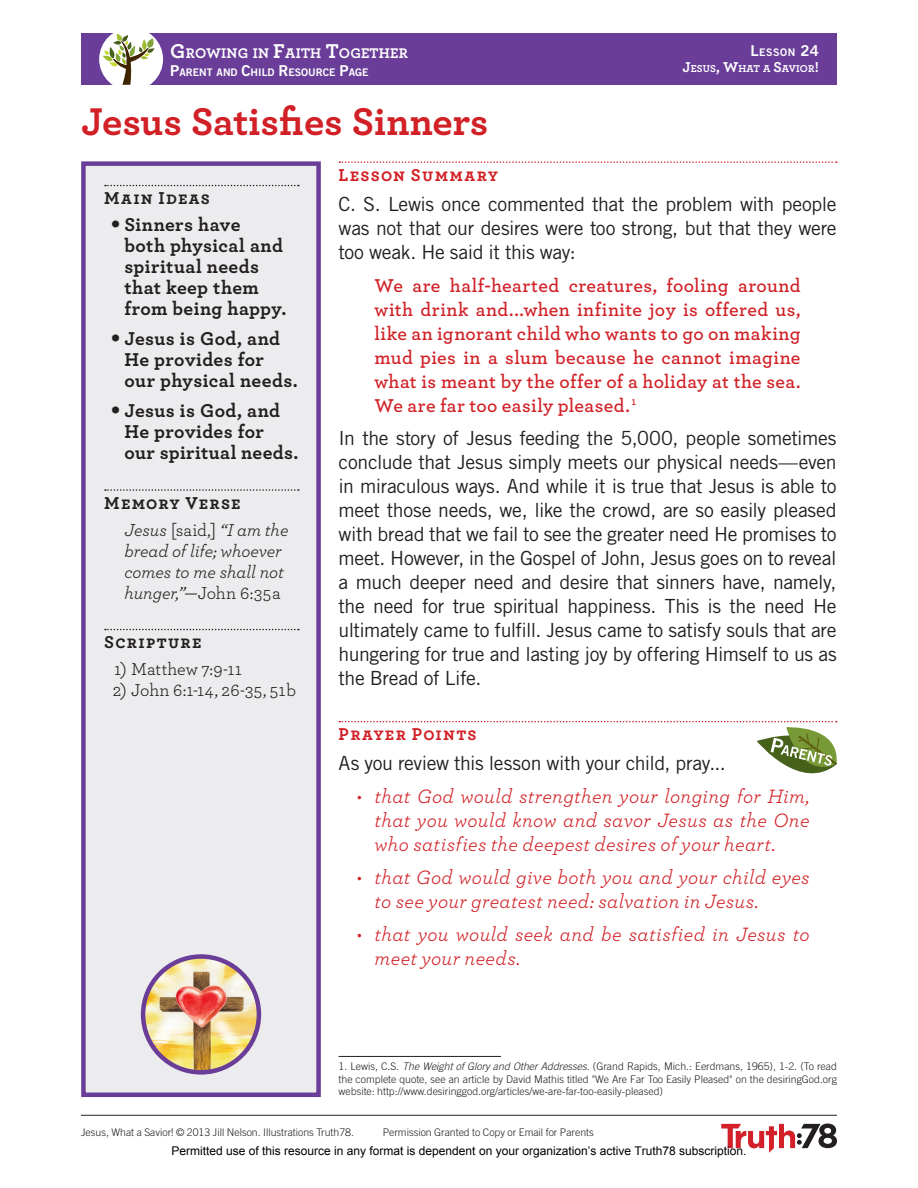
<style>
.page{position:relative;width:918px;height:1188px;background:#fff}
.page>*{position:absolute;margin:0;border:0;box-sizing:border-box;transform-origin:0 0}
.t1{font:700 40.5px "Archer";color:#d12026}
.t2{font:italic 20.25px/24px "Archer";letter-spacing:.015em;color:#d12026}
.t3{font:19.5px/24px "Trade Gothic LT Std";letter-spacing:-.02em;color:#231f20;text-align:justify}
.t4{font:600 19.5px/24px "Archer";letter-spacing:.02em;color:#d12026;text-align:justify}
.t5{font:700 19.5px/21px "Archer";letter-spacing:.02em;color:#231f20}
.t6{font:italic 18px/21px "Archer";letter-spacing:-.005em;color:#231f20}
.t7{font:18px "Archer";letter-spacing:.005em;color:#231f20}
.t8{font:18px "Archer Bold SC";letter-spacing:.07em;color:#231f20}
.t9{font:18px "Archer Bold SC";letter-spacing:.07em;color:#d12026}
.t10{font:700 14.7px "Archer";letter-spacing:.015em;color:#fff}
.t11{font:12px "Arial";color:#000}
.t12{font:300 10.5px/12.6px "Trade Gothic LT Std";color:#231f20;text-align:justify}
.t13{font:10.5px "Trade Gothic LT Std Bd 2";color:#fff}
.t14{font:700 10.5px "Archer";letter-spacing:.01em;color:#fff}
.s1{font-size:21px}
.s2{font-size:15px}
.s3{font-family:"Trade Gothic LT Std Bd 2";font-weight:400}
.s4{font-style:normal}
.s5{font-style:italic}
</style>
<div class="page">
<div style="left:81px;top:34px;width:756px;height:51px;background:#6a3e98"></div>
<hr style="left:81px;top:1115px;width:756px;height:1px;background:#231f20">
<div style="left:99px;top:28px;width:64px;height:63px;background:#fff;border-radius:50%"></div>
<svg style="left:103px;top:34px;width:53px;height:51px"></svg>
<svg style="left:721px;top:1124px;width:116px;height:29px"></svg>
<hr style="left:339px;top:1056px;width:162px;height:1px;background:#231f20">
<div style="left:81px;top:161px;width:240px;height:936px;background:#ececee;border:4px solid #6a3e98"></div>
<svg style="left:339px;top:161px;width:498px;height:2px"></svg>
<svg style="left:105px;top:185px;width:194px;height:1px"></svg>
<svg style="left:105px;top:489px;width:194px;height:2px"></svg>
<svg style="left:105px;top:629px;width:194px;height:1px"></svg>
<img style="left:143px;top:957px;width:116px;height:115px;border-radius:58px">
<div style="left:141px;top:954px;width:120px;height:121px;border:4px solid #6a3e98;border-radius:50%"></div>
<svg style="left:339px;top:720px;width:499px;height:54px"></svg>
<p class="t10" style="left:170px;top:44px;width:239px"><span class="s1">G</span>ROWING IN <span class="s1">F</span>AITH <span class="s1">T</span>OGETHER</p>
<p class="t13" style="left:170px;top:66px;width:200px"><span class="s2">P</span>ARENT AND <span class="s2">C</span>HILD <span class="s2">R</span> ESOURCE <span class="s2">P</span>AGE</p>
<h1 class="t1" style="left:81px;top:96px;width:409px">Jesus Satisfies Sinners</h1>
<p class="t13" style="left:750px;top:46px;width:70px"><span class="s2">L</span>ESSON <span class="s2">24</span></p>
<p class="t14" style="left:683px;top:62px;width:138px"><span class="s2">J</span>ESUS<span class="s2">, W</span>HAT A <span class="s2">S</span>AVIOR<span class="s2">!</span></p>
<p class="t8" style="left:104px;top:187px;width:107px">Main Ideas</p>
<p class="t5" style="left:124px;top:214px;width:163px;text-indent:-13px"><span class="s3">•</span> Sinners have<br>both physical and spiritual needs that keep them from being happy.</p>
<p class="t5" style="left:124px;top:328px;width:175px;text-indent:-13px"><span class="s3">•</span> Jesus is God, and<br>He provides for our physical needs.</p>
<p class="t5" style="left:124px;top:400px;width:176px;text-indent:-13px"><span class="s3">•</span> Jesus is God, and<br>He provides for our spiritual needs.</p>
<p class="t8" style="left:104px;top:492px;width:138px">Memory Verse</p>
<p class="t6" style="left:124px;top:519px;width:166px">Jesus <span class="s4">[said,]</span> “I am the bread of life; whoever comes to me shall not hunger,”<span class="s4">—John 6:35a</span></p>
<p class="t8" style="left:104px;top:631px;width:99px">Scripture</p>
<p class="t7" style="left:114px;top:658px;width:129px">1) Matthew 7:9-11</p>
<p class="t7" style="left:113px;top:679px;width:185px">2) John 6:1-14, 26-35, 51b</p>
<p class="t9" style="left:339px;top:164px;width:161px">Lesson Summary</p>
<p class="t3" style="left:339px;top:192px;width:500px">C. S. Lewis once commented that the problem with people was not that our desires were too strong, but that they were too weak. He said it this way:</p>
<p class="t4" style="left:375px;top:273px;width:428px">We are half-hearted creatures, fooling around with drink and...when infinite joy is offered us, like an ignorant child who wants to go on making mud pies in a slum because he cannot imagine what is meant by the offer of a holiday at the sea.<br>We are far too easily pleased. <sup>1</sup></p>
<p class="t3" style="left:339px;top:426px;width:500px">In the story of Jesus feeding the 5,000, people sometimes conclude that Jesus simply meets our physical needs—even in miraculous ways. And while it is true that Jesus is able to meet those needs, we, like the crowd, are so easily pleased with bread that we fail to see the greater need He promises to meet. However, in the Gospel of John, Jesus goes on to reveal a much deeper need and desire that sinners have, namely, the need for true spiritual happiness. This is the need He ultimately came to fulfill. Jesus came to satisfy souls that are hungering for true and lasting joy by offering Himself to us as the Bread of Life.</p>
<p class="t9" style="left:339px;top:723px;width:139px">Prayer Points</p>
<p class="t3" style="left:339px;top:751px;width:389px">As you review this lesson with your child, pray...</p>
<p class="t2" style="left:375px;top:784px;width:437px;text-align:justify;text-indent:-18px">• that God would strengthen your longing for Him, that you would know and savor Jesus as the One who satisfies the deepest desires of your heart.</p>
<p class="t2" style="left:375px;top:865px;width:436px;text-indent:-18px">• that God would give both you and your child eyes to see your greatest need: salvation in Jesus.</p>
<p class="t2" style="left:375px;top:922px;width:437px;text-indent:-18px">• that you would seek and be satisfied in Jesus to meet your needs.</p>
<p class="t12" style="left:339px;top:1060px;width:500px">1. Lewis, C.S. <span class="s5">The Weight of Glory and Other Addresses</span>. (Grand Rapids, Mich.: Eerdmans, 1965), 1-2. (To read the complete quote, see an article by David Mathis titled "We Are Far Too Easily Pleased" on the desiringGod.org website: http://www.desiringgod.org/articles/we-are-far-too-easily-pleased)</p>
<p class="t12" style="left:81px;top:1125px;width:274px">Jesus, What a Savior! © 2013 Jill Nelson. Illustrations Truth78.</p>
<p class="t12" style="left:383px;top:1125px;width:212px">Permission Granted to Copy or Email for Parents</p>
<p class="t11" style="left:172px;top:1143px;width:576px">Permitted use of this resource in any format is dependent on your organization’s active Truth78 subscription.</p>
</div>
